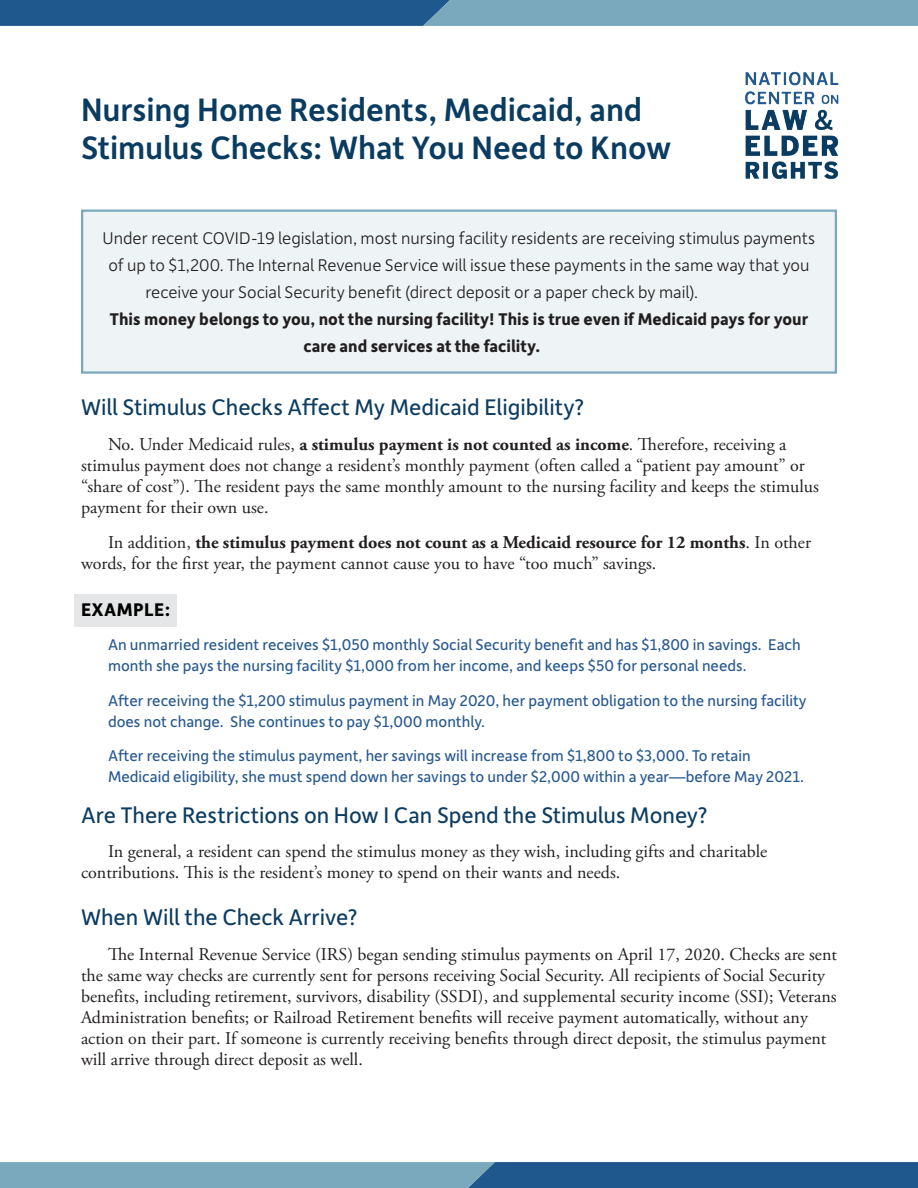
<style>
.page{position:relative;width:918px;height:1188px;background:#fff}
.page>*{position:absolute;margin:0;border:0;box-sizing:border-box;transform-origin:0 0}
.t1{font:500 34.5px/37.5px "Depot New";letter-spacing:-.005em;color:#0a3c61}
.Body_Text{font:24px "Depot New";color:#0c3c61}
.Examples{font:700 19.5px "Depot New";letter-spacing:.02em;color:#000}
.Body_Text-2{font:18px/21px "Adobe Garamond Pro";color:#231f20}
.Glossary_definitions{font:300 18px "Depot New";color:#231f20}
.Glossary_definitions-2{font:700 18px/27px "Depot New";color:#231f20}
.Examples_subtext{font:16.5px/21px "Depot New";color:#265890}
.s1{font-weight:700}
</style>
<div class="page">
<img style="left:745px;top:71px;width:94px;height:109px">
<svg style="left:0;top:1162px;width:918px;height:26px;background:#4f82a5"></svg>
<svg style="left:0;top:0;width:918px;height:26px;background:#4f82a5"></svg>
<div style="left:74px;top:594px;width:103px;height:33px;background:#e5e6e7"></div>
<div style="left:82px;top:211px;width:754px;height:162px;background:#eef3f6"></div>
<div style="left:81px;top:210px;width:756px;height:164px;border:2px solid #7aa8bc"></div>
<p class="t1" style="left:81px;top:90px;width:592px">Nursing Home Residents, Medicaid, and<br>Stimulus Checks: What You Need to Know</p>
<p class="Glossary_definitions" style="left:103px;top:227px;width:714px">Under recent COVID-19 legislation, most nursing facility residents are receiving stimulus payments</p>
<p class="Glossary_definitions" style="left:108px;top:254px;width:703px">of up to $1,200. The Internal Revenue Service will issue these payments in the same way that you</p>
<p class="Glossary_definitions" style="left:145px;top:281px;width:554px">receive your Social Security benefit (direct deposit or a paper check by mail).</p>
<p class="Glossary_definitions-2" style="left:303px;top:305px;width:506px;text-indent:-194px">This money belongs to you, not the nursing facility! This is true even if Medicaid pays for your care and services at the facility.</p>
<p class="Body_Text" style="left:81px;top:392px;width:505px">Will Stimulus Checks Affect My Medicaid Eligibility?</p>
<p class="Body_Text-2" style="left:81px;top:434px;width:739px;text-indent:27px">No. Under Medicaid rules, <span class="s1">a stimulus payment is not counted as income</span>. Therefore, receiving a stimulus payment does not change a resident’s monthly payment (often called a “patient pay amount” or “share of cost”). The resident pays the same monthly amount to the nursing facility and keeps the stimulus payment for their own use.</p>
<p class="Body_Text-2" style="left:81px;top:532px;width:732px;text-indent:27px">In addition, <span class="s1">the stimulus payment does not count as a Medicaid resource for 12 months</span>. In other words, for the first year, the payment cannot cause you to have “too much” savings.</p>
<p class="Examples" style="left:81px;top:597px;width:91px">EXAMPLE:</p>
<p class="Examples_subtext" style="left:108px;top:634px;width:694px">An unmarried resident receives $1,050 monthly Social Security benefit and has $1,800 in savings. Each month she pays the nursing facility $1,000 from her income, and keeps $50 for personal needs.</p>
<p class="Examples_subtext" style="left:108px;top:689px;width:700px">After receiving the $1,200 stimulus payment in May 2020, her payment obligation to the nursing facility does not change. She continues to pay $1,000 monthly.</p>
<p class="Examples_subtext" style="left:108px;top:745px;width:697px">After receiving the stimulus payment, her savings will increase from $1,800 to $3,000. To retain<br>Medicaid eligibility, she must spend down her savings to under $2,000 within a year—before May 2021.</p>
<p class="Body_Text" style="left:81px;top:799px;width:628px">Are There Restrictions on How I Can Spend the Stimulus Money?</p>
<p class="Body_Text-2" style="left:81px;top:842px;width:688px;text-indent:27px">In general, a resident can spend the stimulus money as they wish, including gifts and charitable contributions. This is the resident’s money to spend on their wants and needs.</p>
<p class="Body_Text" style="left:81px;top:902px;width:278px">When Will the Check Arrive?</p>
<p class="Body_Text-2" style="left:81px;top:944px;width:758px;text-indent:27px">The Internal Revenue Service (IRS) began sending stimulus payments on April 17, 2020. Checks are sent the same way checks are currently sent for persons receiving Social Security. All recipients of Social Security benefits, including retirement, survivors, disability (SSDI), and supplemental security income (SSI); Veterans Administration benefits; or Railroad Retirement benefits will receive payment automatically, without any action on their part. If someone is currently receiving benefits through direct deposit, the stimulus payment will arrive through direct deposit as well.</p>
</div>
